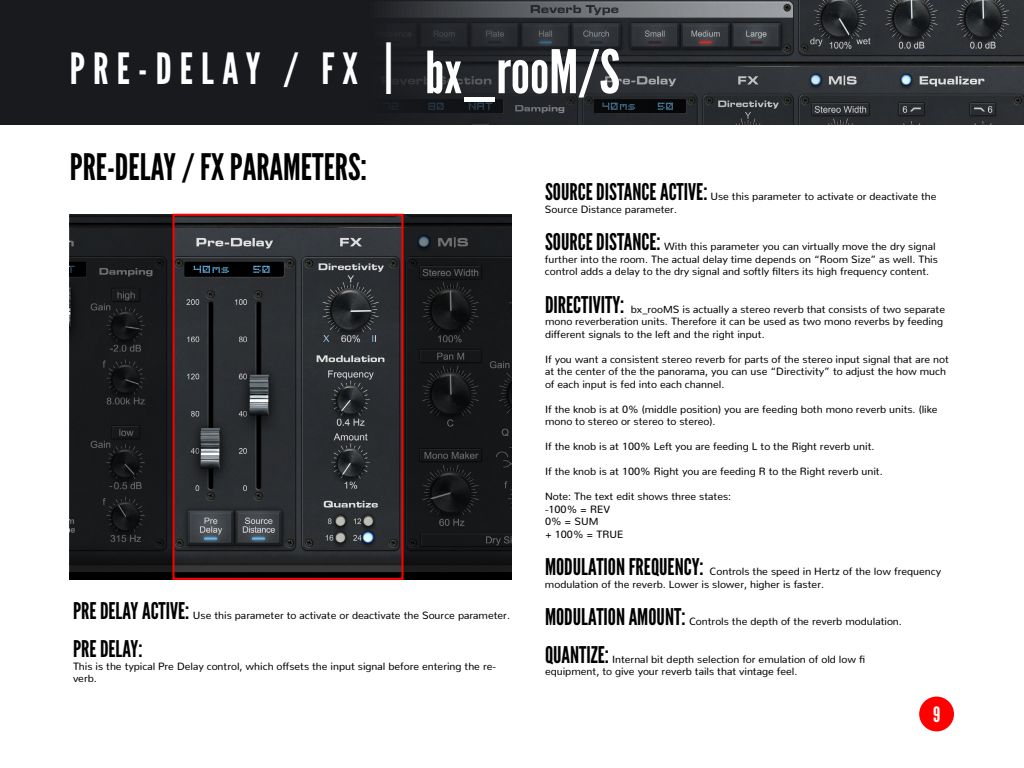
<style>
.page{position:relative;width:1024px;height:768px;background:#fff}
.page>*{position:absolute;margin:0;border:0;box-sizing:border-box;transform-origin:0 0}
.t1{font:43px "League Gothic";letter-spacing:.19em;color:#fff}
.t2{font:36.5px "League Gothic";color:#000}
.t3{font:23px "League Gothic";color:#000}
.t4{font:21.1px "League Gothic";color:#fff}
.t5{font:10.5px/12.5px "Nunito";color:#000}
.s1{font-size:48px}
.s2{font-size:58px}
.s3{font-size:60px}
.s4{font-family:"League Gothic";font-size:23px}
</style>
<div class="page">
<div style="left:919px;top:697px;width:35px;height:34px;background:#f00;border-radius:50%"></div>
<svg style="left:0;top:0;width:1024px;height:125px;background:#272a2d"></svg>
<img style="left:175px;top:217px;width:226px;height:360px">
<svg style="left:72px;top:216px;width:99px;height:362px;background:#181a1b"></svg>
<div style="left:70px;top:214px;width:103px;height:366px;border:1px solid #000"></div>
<svg style="left:405px;top:216px;width:105px;height:362px;background:#17181a"></svg>
<div style="left:403px;top:214px;width:109px;height:366px;border:1px solid #000"></div>
<div style="left:172px;top:214px;width:232px;height:366px;border:2px solid #f00"></div>
<h1 class="t1" style="left:70px;top:43px;width:552px">PRE-DELAY / FX <span class="s1">|</span> <span class="s2">bx_</span><span class="s3">rooM/S</span></h1>
<h2 class="t2" style="left:70px;top:145px;width:299px">PRE-DELAY / FX PARAMETERS:</h2>
<p class="t5" style="left:73px;top:608px;width:439px"><span class="s4">PRE DELAY ACTIVE:</span> Use this parameter to activate or deactivate the Source parameter.</p>
<h3 class="t3" style="left:73px;top:635px;width:71px">PRE DELAY:</h3>
<p class="t5" style="left:73px;top:658px;width:425px">This is the typical Pre Delay control, which offsets the input signal before entering the re&shy;verb.</p>
<p class="t5" style="left:545px;top:189px;width:393px"><span class="s4">SOURCE DISTANCE ACTIVE:</span> Use this parameter to activate or deactivate the<br>Source Distance parameter.</p>
<p class="t5" style="left:545px;top:239px;width:394px"><span class="s4">SOURCE DISTANCE:</span> With this parameter you can virtually move the dry signal further into the room. The actual delay time depends on “Room Size” as well. This control adds a delay to the dry signal and softly filters its high frequency content.</p>
<p class="t5" style="left:545px;top:302px;width:402px"><span class="s4">DIRECTIVITY:</span> bx_rooMS is actually a stereo reverb that consists of two separate mono reverberation units. Therefore it can be used as two mono reverbs by feeding different signals to the left and the right input.</p>
<p class="t5" style="left:545px;top:352px;width:405px">If you want a consistent stereo reverb for parts of the stereo input signal that are not at the center of the the panorama, you can use “Directivity” to adjust the how much of each input is fed into each channel.</p>
<p class="t5" style="left:545px;top:402px;width:394px">If the knob is at 0% (middle position) you are feeding both mono reverb units. (like mono to stereo or stereo to stereo).</p>
<p class="t5" style="left:545px;top:439px;width:331px">If the knob is at 100% Left you are feeding L to the Right reverb unit.</p>
<p class="t5" style="left:545px;top:464px;width:339px">If the knob is at 100% Right you are feeding R to the Right reverb unit.</p>
<p class="t5" style="left:545px;top:489px;width:188px">Note: The text edit shows three states: -100% = REV<br>0% = SUM<br>+ 100% = TRUE</p>
<p class="t5" style="left:545px;top:564px;width:398px"><span class="s4">MODULATION FREQUENCY:</span> Controls the speed in Hertz of the low frequency modulation of the reverb. Lower is slower, higher is faster.</p>
<p class="t5" style="left:545px;top:614px;width:358px"><span class="s4">MODULATION AMOUNT:</span> Controls the depth of the reverb modulation.</p>
<p class="t5" style="left:545px;top:652px;width:322px"><span class="s4">QUANTIZE:</span> Internal bit depth selection for emulation of old low fi equipment, to give your reverb tails that vintage feel.</p>
<h3 class="t4" style="left:933px;top:701px;width:9px">9</h3>
</div>
